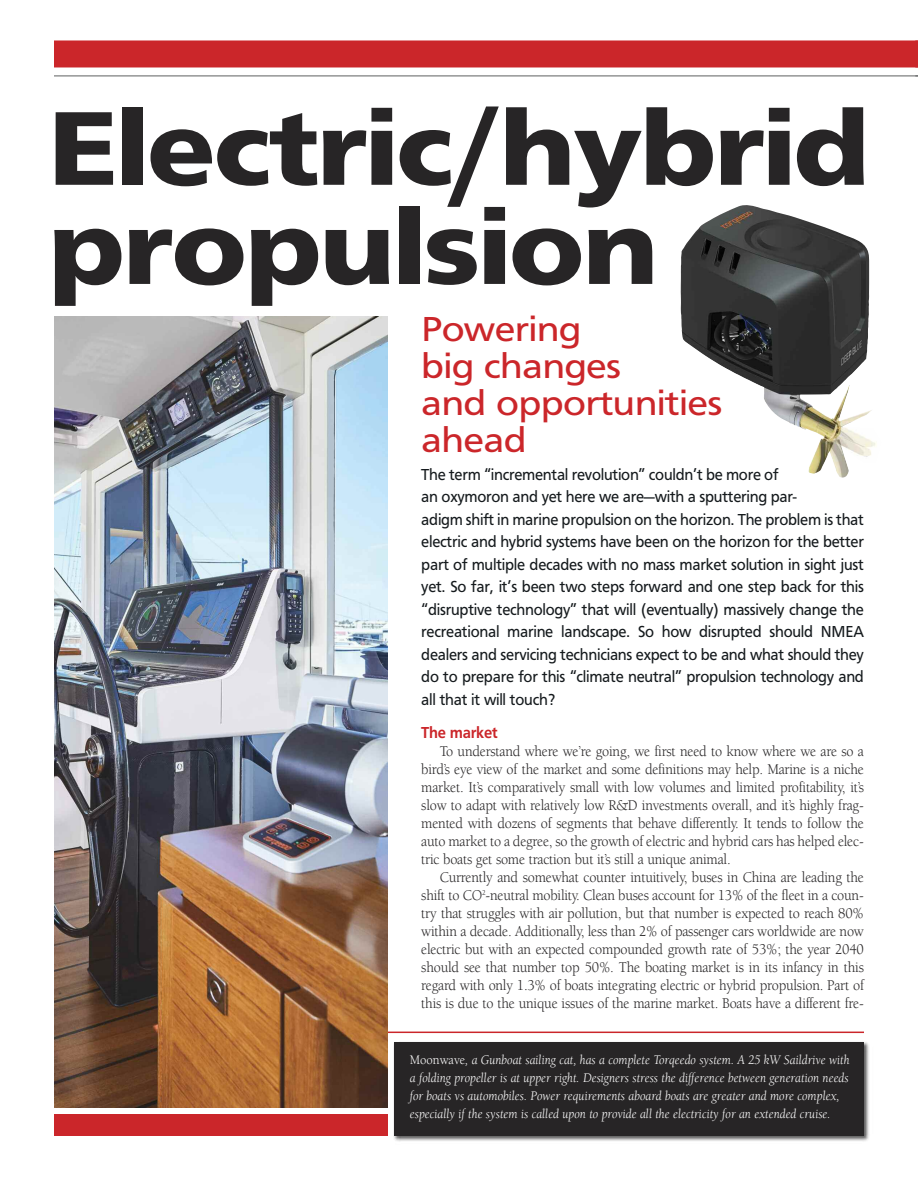
<style>
.page{position:relative;width:918px;height:1188px;background:#fff}
.page>*{position:absolute;margin:0;border:0;box-sizing:border-box;transform-origin:0 0}
.t1{font:900 108.75px/99.1px "Carto Gothic Pro";letter-spacing:-.025em;color:#272526;scale:1.1 1}
.t2{font:36px/37px "Carto Gothic Pro";letter-spacing:-.015em;color:#cb262a;scale:1.1 1}
.t3{font:16.5px/22.5px "Carto Gothic Pro";letter-spacing:-.015em;color:#151a1d;scale:.94 1}
.t4{font:700 16.5px "Carto Gothic Pro";letter-spacing:-.015em;color:#cb262a;scale:.93 1}
.t5{font:15.3px/18px "Berkeley";letter-spacing:-.015em;color:#272526;text-align:justify;scale:.93 1}
.t6{font:italic 13.5px/18px "Berkeley";color:#fff;scale:.94 1}
.s1{font-weight:700}
.s2{font-style:normal}
</style>
<div class="page">
<img style="left:393px;top:1041px;width:476px;height:101px">
<div style="left:395px;top:1042px;width:469px;height:93px;background:#272526"></div>
<hr style="left:915px;top:40px;width:3px;height:28px;background:#cb262a">
<div style="left:54px;top:40px;width:864px;height:27px;background:#cb262a"></div>
<hr style="left:54px;top:76px;width:864px;height:1px;background:#5d5f60">
<hr style="left:373px;top:1032px;width:491px;height:1px;background:#cb262a">
<img style="left:680px;top:205px;width:197px;height:273px">
<img style="left:54px;top:317px;width:333px;height:790px">
<div style="left:54px;top:1114px;width:333px;height:21px;background:#cb262a"></div>
<h1 class="t1" style="left:48px;top:107px;width:749px">Electric<span class="s1">/</span>hybrid propulsion</h1>
<h2 class="t2" style="left:421px;top:313px;width:275px">Powering<br>big changes<br>and opportunities ahead</h2>
<p class="t3" style="left:421px;top:464px;width:472px">The term “incremental revolution” couldn’t be more of<br>an oxymoron and yet here we are—with a sputtering par-<br>adigm shift in marine propulsion on the horizon. The problem is that electric and hybrid systems have been on the horizon for the better part of multiple decades with no mass market solution in sight just yet. So far, it’s been two steps forward and one step back for this “disruptive technology” that will (eventually) massively change the recreational marine landscape. So how disrupted should NMEA dealers and servicing technicians expect to be and what should they do to prepare for this “climate neutral” propulsion technology and all that it will touch?</p>
<p class="t4" style="left:421px;top:726px;width:84px">The market</p>
<p class="t5" style="left:421px;top:743px;width:477px;text-indent:18px">To understand where we’re going, we first need to know where we are so a bird’s eye view of the market and some definitions may help. Marine is a niche market. It’s comparatively small with low volumes and limited profitability, it’s slow to adapt with relatively low R&amp;D investments overall, and it’s highly frag&shy;mented with dozens of segments that behave differently. It tends to follow the auto market to a degree, so the growth of electric and hybrid cars has helped elec&shy;tric boats get some traction but it’s still a unique animal.</p>
<p class="t5" style="left:421px;top:869px;width:477px;text-indent:18px">Currently and somewhat counter intuitively, buses in China are leading the shift to CO<sup>2</sup>-neutral mobility. Clean buses account for 13% of the fleet in a coun&shy;try that struggles with air pollution, but that number is expected to reach 80% within a decade. Additionally, less than 2% of passenger cars worldwide are now electric but with an expected compounded growth rate of 53%; the year 2040 should see that number top 50%. The boating market is in its infancy in this regard with only 1.3% of boats integrating electric or hybrid propulsion. Part of this is due to the unique issues of the marine market. Boats have a different fre-</p>
<p class="t6" style="left:410px;top:1052px;width:469px"><span class="s2">Moonwave</span>, a Gunboat sailing cat, has a complete Torqeedo system. A 25 kW Saildrive with a folding propeller is at upper right. Designers stress the difference between generation needs for boats vs automobiles. Power requirements aboard boats are greater and more complex, especially if the system is called upon to provide all the electricity for an extended cruise.</p>
</div>
